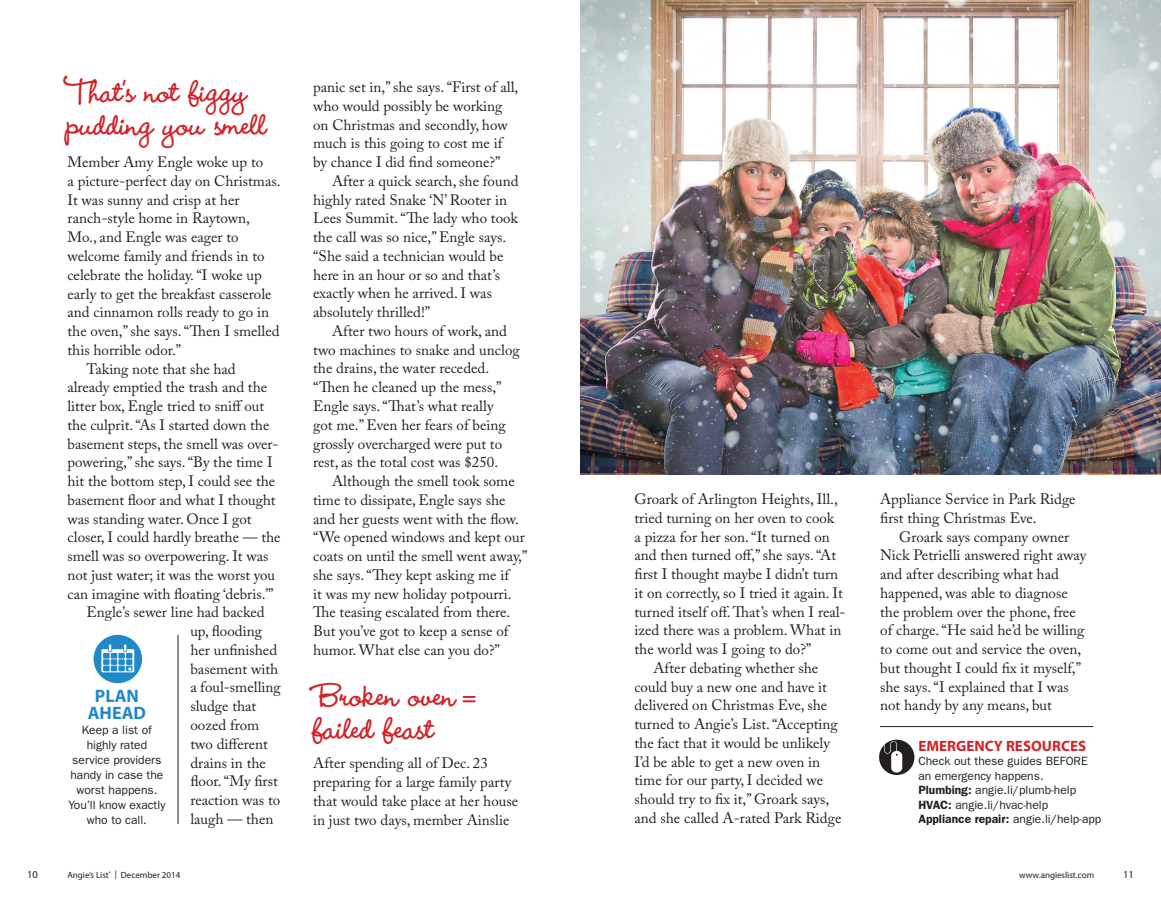
<style>
.page{position:relative;width:1161px;height:905px;background:#fff}
.page>*{position:absolute;margin:0;border:0;box-sizing:border-box;transform-origin:0 0}
.Bodycopy{font:700 39px/33px "Wendy LP Std";color:#d1232a}
.t1{font:700 18px/17.2px "Myriad Pro";letter-spacing:.005em;color:#2189c8;text-align:center}
.Bodycopy-2{font:15px/18.8px "Adobe Caslon Pro";color:#231f20}
.t2{font:700 15px "Myriad Pro";letter-spacing:.005em;color:#d1232a}
.Bodycopy-3{font:12px/15px "ITC Franklin Gothic Std";color:#231f20}
.t3{font:10.5px "Myriad Pro";color:#231f20}
.t4{font:9px "Myriad Pro";color:#231f20}
.s1{font-weight:600}
</style>
<div class="page">
<div style="left:94px;top:634px;width:48px;height:49px;background:#2189c8;border-radius:50%"></div>
<div style="left:101px;top:649px;width:33px;height:23px;background:#fff"></div>
<svg style="left:103px;top:644px;width:30px;height:27px"></svg>
<hr style="left:178px;top:634px;width:1px;height:190px;background:#231f20">
<div style="left:879px;top:739px;width:35px;height:36px;background:#231f20;border-radius:50%"></div>
<div style="left:891px;top:751px;width:11px;height:21px;background:#fff;border-radius:5px"></div>
<svg style="left:884px;top:740px;width:14px;height:15px"></svg>
<hr style="left:880px;top:726px;width:213px;height:1px;background:#231f20">
<img style="left:580px;top:0;width:581px;height:474px">
<p class="Bodycopy" style="left:68px;top:75px;width:200px">That’s not figgy pudding you smell</p>
<p class="Bodycopy-2" style="left:68px;top:153px;width:215px">Member Amy Engle woke up to<br>a picture-perfect day on Christmas.<br>It was sunny and crisp at her ranch-style home in Raytown,<br>Mo., and Engle was eager to welcome family and friends in to celebrate the holiday. “I woke up early to get the breakfast casserole and cinnamon rolls ready to go in the oven,” she says. “Then I smelled this horrible odor.”</p>
<p class="Bodycopy-2" style="left:68px;top:359px;width:215px;text-indent:19px">Taking note that she had already emptied the trash and the litter box, Engle tried to sniff out the culprit. “As I started down the basement steps, the smell was over&shy;powering,” she says. “By the time I hit the bottom step, I could see the basement floor and what I thought was standing water. Once I got closer, I could hardly breathe — the smell was so overpowering. It was not just water; it was the worst you can imagine with floating ‘debris.’”</p>
<p class="Bodycopy-2" style="left:190px;top:603px;width:92px;text-indent:-104px">Engle’s sewer line had backed up, flooding her unfinished basement with a foul-smelling sludge that oozed from two different drains in the floor. “My first reaction was to laugh — then</p>
<p class="t1" style="left:88px;top:686px;width:60px">PLAN<br>AHEAD</p>
<p class="Bodycopy-3" style="left:68px;top:722px;width:98px;text-align:center">Keep a list of highly rated service providers handy in case the worst happens.<br>You’ll know exactly who to call.</p>
<p class="Bodycopy-2" style="left:313px;top:77px;width:207px">panic set in,” she says. “First of all, who would possibly be working on Christmas and secondly, how much is this going to cost me if by chance I did find someone?”</p>
<p class="Bodycopy-2" style="left:313px;top:171px;width:207px;text-indent:19px">After a quick search, she found highly rated Snake ‘N’ Rooter in<br>Lees Summit. “The lady who took the call was so nice,” Engle says. “She said a technician would be here in an hour or so and that’s exactly when he arrived. I was absolutely thrilled!”</p>
<p class="Bodycopy-2" style="left:313px;top:321px;width:208px;text-indent:19px">After two hours of work, and two machines to snake and unclog the drains, the water receded. “Then he cleaned up the mess,”<br>Engle says. “That’s what really<br>got me.” Even her fears of being grossly overcharged were put to rest, as the total cost was $250.</p>
<p class="Bodycopy-2" style="left:313px;top:471px;width:216px;text-indent:19px">Although the smell took some time to dissipate, Engle says she and her guests went with the flow. “We opened windows and kept our coats on until the smell went away,” she says. “They kept asking me if<br>it was my new holiday potpourri.<br>The teasing escalated from there.<br>But you’ve got to keep a sense of humor. What else can you do?”</p>
<p class="Bodycopy" style="left:313px;top:679px;width:166px">Broken oven = failed feast</p>
<p class="Bodycopy-2" style="left:313px;top:754px;width:206px">After spending all of Dec. 23 preparing for a large family party that would take place at her house in just two days, member Ainslie</p>
<p class="Bodycopy-2" style="left:634px;top:489px;width:213px">Groark of Arlington Heights, Ill., tried turning on her oven to cook<br>a pizza for her son. “It turned on and then turned off,” she says. “At first I thought maybe I didn’t turn it on correctly, so I tried it again. It turned itself off. That’s when I real&shy;ized there was a problem. What in the world was I going to do?”</p>
<p class="Bodycopy-2" style="left:634px;top:658px;width:208px;text-indent:19px">After debating whether she could buy a new one and have it delivered on Christmas Eve, she turned to Angie’s List. “Accepting the fact that it would be unlikely<br>I’d be able to get a new oven in time for our party, I decided we should try to fix it,” Groark says, and she called A-rated Park Ridge</p>
<p class="Bodycopy-2" style="left:880px;top:489px;width:197px">Appliance Service in Park Ridge first thing Christmas Eve.</p>
<p class="Bodycopy-2" style="left:880px;top:527px;width:208px;text-indent:19px">Groark says company owner<br>Nick Petrielli answered right away and after describing what had happened, was able to diagnose the problem over the phone, free of charge. “He said he’d be willing to come out and service the oven, but thought I could fix it myself,” she says. “I explained that I was not handy by any means, but</p>
<p class="t2" style="left:918px;top:736px;width:169px">EMERGENCY RESOURCES</p>
<p class="Bodycopy-3" style="left:918px;top:754px;width:171px;line-height:14.4px">Check out these guides BEFORE an emergency happens.</p>
<p class="Bodycopy-3" style="left:918px;top:782px;width:159px"><span class="s1">Plumbing:</span> angie.li/plumb-help</p>
<p class="Bodycopy-3" style="left:918px;top:797px;width:185px;line-height:14.4px"><span class="s1">HVAC:</span> angie.li/hvac-help<br><span class="s1">Appliance repair:</span> angie.li/help-app</p>
<p class="t3" style="left:27px;top:868px;width:12px">10</p>
<p class="t4" style="left:67px;top:869px;width:114px">Angie’s List<sup>®</sup> | December 2014</p>
<p class="t4" style="left:1019px;top:869px;width:77px">www.angieslist.com</p>
<p class="t3" style="left:1123px;top:868px;width:12px">11</p>
</div>
